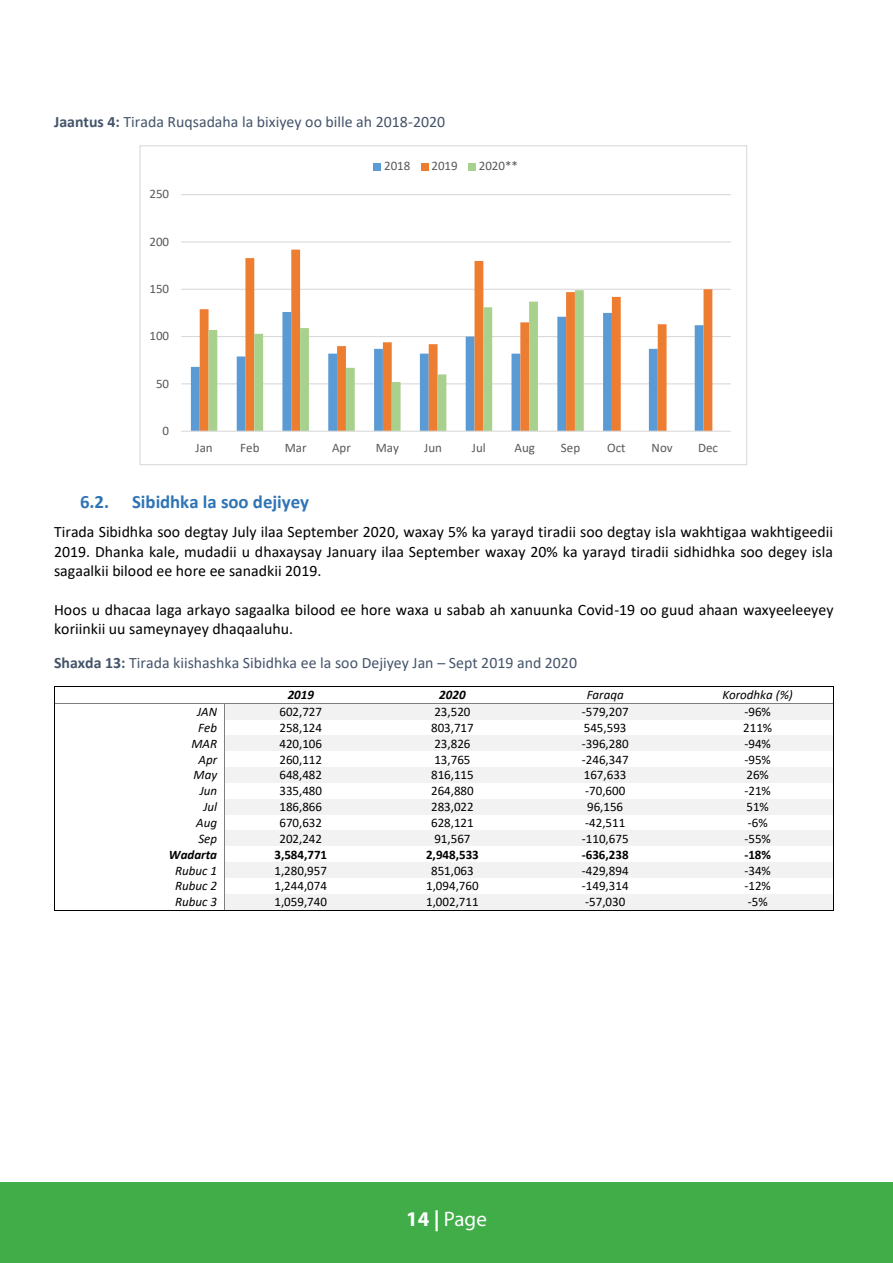
<style>
.page{position:relative;width:893px;height:1263px;background:#fff}
.page>*{position:absolute;margin:0;border:0;box-sizing:border-box;transform-origin:0 0}
.t1{font:21px "Myriad Pro";color:#fff}
.t2{font:700 18.75px "Calibri";color:#2e74b5}
.t3{font:15.9px/19.4px "Calibri";color:#000;text-align:justify}
.t4{font:15.9px "Calibri";color:#44546a}
.t5{font:13.05px "Calibri";color:#000}
.t6{font:13.05px "Calibri";color:#595959}
.t7{font:italic 13.05px "Calibri";color:#000}
.t8{font:700 13.05px "Calibri";color:#000}
.t9{font:italic 700 13.05px "Calibri";color:#000}
.s1{font-weight:700}
</style>
<div class="page">
<div style="left:0;top:1182px;width:893px;height:81px;background:#41ad49"></div>
<hr style="left:55px;top:686px;width:170px;height:1px;background:#000">
<hr style="left:226px;top:686px;width:151px;height:1px;background:#000">
<hr style="left:377px;top:686px;width:151px;height:1px;background:#000">
<hr style="left:529px;top:686px;width:153px;height:1px;background:#000">
<hr style="left:683px;top:686px;width:150px;height:1px;background:#000">
<div style="left:225px;top:704px;width:152px;height:15px;background:#f2f2f2"></div>
<div style="left:377px;top:704px;width:151px;height:15px;background:#f2f2f2"></div>
<div style="left:528px;top:704px;width:154px;height:15px;background:#f2f2f2"></div>
<div style="left:682px;top:704px;width:151px;height:15px;background:#f2f2f2"></div>
<hr style="left:55px;top:703px;width:170px;height:1px;background:#7f7f7f">
<hr style="left:226px;top:703px;width:151px;height:1px;background:#7f7f7f">
<hr style="left:377px;top:703px;width:151px;height:1px;background:#7f7f7f">
<hr style="left:529px;top:703px;width:153px;height:1px;background:#7f7f7f">
<hr style="left:683px;top:703px;width:150px;height:1px;background:#7f7f7f">
<div style="left:225px;top:735px;width:152px;height:16px;background:#f2f2f2"></div>
<div style="left:377px;top:735px;width:151px;height:16px;background:#f2f2f2"></div>
<div style="left:528px;top:735px;width:154px;height:16px;background:#f2f2f2"></div>
<div style="left:682px;top:735px;width:151px;height:16px;background:#f2f2f2"></div>
<div style="left:225px;top:767px;width:152px;height:16px;background:#f2f2f2"></div>
<div style="left:377px;top:767px;width:151px;height:16px;background:#f2f2f2"></div>
<div style="left:528px;top:767px;width:154px;height:16px;background:#f2f2f2"></div>
<div style="left:682px;top:767px;width:151px;height:16px;background:#f2f2f2"></div>
<div style="left:225px;top:799px;width:152px;height:16px;background:#f2f2f2"></div>
<div style="left:377px;top:799px;width:151px;height:16px;background:#f2f2f2"></div>
<div style="left:528px;top:799px;width:154px;height:16px;background:#f2f2f2"></div>
<div style="left:682px;top:799px;width:151px;height:16px;background:#f2f2f2"></div>
<div style="left:225px;top:830px;width:152px;height:16px;background:#f2f2f2"></div>
<div style="left:377px;top:830px;width:151px;height:16px;background:#f2f2f2"></div>
<div style="left:528px;top:830px;width:154px;height:16px;background:#f2f2f2"></div>
<div style="left:682px;top:830px;width:151px;height:16px;background:#f2f2f2"></div>
<div style="left:225px;top:862px;width:152px;height:16px;background:#f2f2f2"></div>
<div style="left:377px;top:862px;width:151px;height:16px;background:#f2f2f2"></div>
<div style="left:528px;top:862px;width:154px;height:16px;background:#f2f2f2"></div>
<div style="left:682px;top:862px;width:151px;height:16px;background:#f2f2f2"></div>
<div style="left:225px;top:894px;width:152px;height:16px;background:#f2f2f2"></div>
<div style="left:377px;top:894px;width:151px;height:16px;background:#f2f2f2"></div>
<div style="left:528px;top:894px;width:154px;height:16px;background:#f2f2f2"></div>
<div style="left:682px;top:894px;width:151px;height:16px;background:#f2f2f2"></div>
<svg style="left:54px;top:686px;width:1px;height:225px"></svg>
<hr style="left:55px;top:910px;width:170px;height:1px;background:#000">
<hr style="left:225px;top:910px;width:152px;height:1px;background:#000">
<hr style="left:376px;top:910px;width:152px;height:1px;background:#000">
<hr style="left:528px;top:910px;width:154px;height:1px;background:#000">
<hr style="left:682px;top:910px;width:151px;height:1px;background:#000">
<svg style="left:833px;top:686px;width:1px;height:225px"></svg>
<hr style="left:181px;top:383px;width:550px;height:1px;background:#d9d9d9">
<hr style="left:181px;top:336px;width:550px;height:1px;background:#d9d9d9">
<hr style="left:181px;top:289px;width:550px;height:1px;background:#d9d9d9">
<hr style="left:181px;top:241px;width:550px;height:1px;background:#d9d9d9">
<hr style="left:181px;top:194px;width:550px;height:1px;background:#d9d9d9">
<svg style="left:200px;top:250px;width:512px;height:181px"></svg>
<svg style="left:209px;top:290px;width:375px;height:141px"></svg>
<hr style="left:181px;top:431px;width:550px;height:1px;background:#d9d9d9">
<div style="left:374px;top:163px;width:7px;height:7px;background:#5b9bd5"></div>
<div style="left:421px;top:163px;width:7px;height:7px;background:#ed7d31"></div>
<div style="left:469px;top:163px;width:7px;height:7px;background:#a9d18e"></div>
<p class="t4" style="left:54px;top:111px;width:393px"><span class="s1">Jaantus 4:</span> Tirada Ruqsadaha la bixiyey oo bille ah 2018-2020</p>
<p class="t6" style="left:149px;top:185px;width:21px">250</p>
<p class="t6" style="left:149px;top:232px;width:21px">200</p>
<p class="t6" style="left:149px;top:280px;width:21px">150</p>
<p class="t6" style="left:149px;top:327px;width:21px">100</p>
<p class="t6" style="left:156px;top:374px;width:15px">50</p>
<p class="t6" style="left:163px;top:422px;width:8px">0</p>
<p class="t6" style="left:384px;top:157px;width:28px">2018</p>
<p class="t6" style="left:431px;top:157px;width:28px">2019</p>
<p class="t6" style="left:479px;top:157px;width:41px">2020**</p>
<p class="t6" style="left:196px;top:438px;width:19px">Jan</p>
<p class="t6" style="left:240px;top:438px;width:21px">Feb</p>
<p class="t6" style="left:285px;top:438px;width:23px">Mar</p>
<p class="t6" style="left:332px;top:438px;width:20px">Apr</p>
<p class="t6" style="left:376px;top:438px;width:25px">May</p>
<p class="t6" style="left:424px;top:438px;width:19px">Jun</p>
<p class="t6" style="left:472px;top:438px;width:15px">Jul</p>
<p class="t6" style="left:515px;top:438px;width:22px">Aug</p>
<p class="t6" style="left:561px;top:438px;width:21px">Sep</p>
<p class="t6" style="left:607px;top:438px;width:20px">Oct</p>
<p class="t6" style="left:652px;top:438px;width:23px">Nov</p>
<p class="t6" style="left:698px;top:438px;width:21px">Dec</p>
<p class="t2" style="left:80px;top:489px;width:230px">6.2. Sibidhka la soo dejiyey</p>
<p class="t3" style="left:54px;top:522px;width:780px">Tirada Sibidhka soo degtay July ilaa September 2020, waxay 5% ka yarayd tiradii soo degtay isla wakhtigaa wakhtigeedii 2019. Dhanka kale, mudadii u dhaxaysay January ilaa September waxay 20% ka yarayd tiradii sidhidhka soo degey isla sagaalkii bilood ee hore ee sanadkii 2019.</p>
<p class="t3" style="left:54px;top:599px;width:781px">Hoos u dhacaa laga arkayo sagaalka bilood ee hore waxa u sabab ah xanuunka Covid-19 oo guud ahaan waxyeeleeyey koriinkii uu sameynayey dhaqaaluhu.</p>
<p class="t4" style="left:54px;top:651px;width:524px"><span class="s1">Shaxda 13:</span> Tirada kiishashka Sibidhka ee la soo Dejiyey Jan – Sept 2019 and 2020</p>
<p class="t9" style="left:288px;top:686px;width:28px">2019</p>
<p class="t9" style="left:439px;top:686px;width:28px">2020</p>
<p class="t7" style="left:587px;top:686px;width:39px">Faraqa</p>
<p class="t7" style="left:722px;top:686px;width:72px">Korodhka (%)</p>
<p class="t7" style="left:197px;top:703px;width:22px">JAN</p>
<p class="t5" style="left:279px;top:703px;width:44px">602,727</p>
<p class="t5" style="left:434px;top:703px;width:38px">23,520</p>
<p class="t5" style="left:582px;top:703px;width:48px">-579,207</p>
<p class="t5" style="left:744px;top:703px;width:28px">-96%</p>
<p class="t7" style="left:198px;top:718px;width:20px">Feb</p>
<p class="t5" style="left:279px;top:718px;width:44px">258,124</p>
<p class="t5" style="left:431px;top:718px;width:44px">803,717</p>
<p class="t5" style="left:584px;top:718px;width:44px">545,593</p>
<p class="t5" style="left:743px;top:718px;width:31px">211%</p>
<p class="t7" style="left:192px;top:734px;width:27px">MAR</p>
<p class="t5" style="left:279px;top:734px;width:44px">420,106</p>
<p class="t5" style="left:434px;top:734px;width:38px">23,826</p>
<p class="t5" style="left:582px;top:734px;width:48px">-396,280</p>
<p class="t5" style="left:744px;top:734px;width:28px">-94%</p>
<p class="t7" style="left:199px;top:750px;width:20px">Apr</p>
<p class="t5" style="left:279px;top:750px;width:44px">260,112</p>
<p class="t5" style="left:434px;top:750px;width:38px">13,765</p>
<p class="t5" style="left:582px;top:750px;width:48px">-246,347</p>
<p class="t5" style="left:744px;top:750px;width:28px">-95%</p>
<p class="t7" style="left:194px;top:766px;width:25px">May</p>
<p class="t5" style="left:279px;top:766px;width:44px">648,482</p>
<p class="t5" style="left:431px;top:766px;width:44px">816,115</p>
<p class="t5" style="left:584px;top:766px;width:44px">167,633</p>
<p class="t5" style="left:746px;top:766px;width:24px">26%</p>
<p class="t7" style="left:200px;top:782px;width:19px">Jun</p>
<p class="t5" style="left:279px;top:782px;width:44px">335,480</p>
<p class="t5" style="left:431px;top:782px;width:44px">264,880</p>
<p class="t5" style="left:585px;top:782px;width:42px">-70,600</p>
<p class="t5" style="left:744px;top:782px;width:28px">-21%</p>
<p class="t7" style="left:203px;top:798px;width:15px">Jul</p>
<p class="t5" style="left:279px;top:798px;width:44px">186,866</p>
<p class="t5" style="left:431px;top:798px;width:44px">283,022</p>
<p class="t5" style="left:587px;top:798px;width:38px">96,156</p>
<p class="t5" style="left:746px;top:798px;width:24px">51%</p>
<p class="t7" style="left:196px;top:814px;width:22px">Aug</p>
<p class="t5" style="left:279px;top:814px;width:44px">670,632</p>
<p class="t5" style="left:431px;top:814px;width:44px">628,121</p>
<p class="t5" style="left:585px;top:814px;width:42px">-42,511</p>
<p class="t5" style="left:748px;top:814px;width:21px">-6%</p>
<p class="t7" style="left:198px;top:829px;width:20px">Sep</p>
<p class="t5" style="left:279px;top:829px;width:44px">202,242</p>
<p class="t5" style="left:434px;top:829px;width:38px">91,567</p>
<p class="t5" style="left:582px;top:829px;width:48px">-110,675</p>
<p class="t5" style="left:744px;top:829px;width:28px">-55%</p>
<p class="t9" style="left:169px;top:845px;width:50px">Wadarta</p>
<p class="t8" style="left:274px;top:845px;width:54px">3,584,771</p>
<p class="t8" style="left:426px;top:845px;width:54px">2,948,533</p>
<p class="t8" style="left:582px;top:845px;width:48px">-636,238</p>
<p class="t8" style="left:744px;top:845px;width:28px">-18%</p>
<p class="t7" style="left:175px;top:861px;width:43px">Rubuc 1</p>
<p class="t5" style="left:274px;top:861px;width:54px">1,280,957</p>
<p class="t5" style="left:431px;top:861px;width:44px">851,063</p>
<p class="t5" style="left:582px;top:861px;width:48px">-429,894</p>
<p class="t5" style="left:744px;top:861px;width:28px">-34%</p>
<p class="t7" style="left:175px;top:877px;width:43px">Rubuc 2</p>
<p class="t5" style="left:274px;top:877px;width:54px">1,244,074</p>
<p class="t5" style="left:426px;top:877px;width:54px">1,094,760</p>
<p class="t5" style="left:582px;top:877px;width:48px">-149,314</p>
<p class="t5" style="left:744px;top:877px;width:28px">-12%</p>
<p class="t7" style="left:175px;top:893px;width:43px">Rubuc 3</p>
<p class="t5" style="left:274px;top:893px;width:54px">1,059,740</p>
<p class="t5" style="left:426px;top:893px;width:54px">1,002,711</p>
<p class="t5" style="left:585px;top:893px;width:42px">-57,030</p>
<p class="t5" style="left:748px;top:893px;width:21px">-5%</p>
<h1 class="t1" style="left:406px;top:1206px;width:82px"><span class="s1">14 |</span> Page</h1>
</div>
